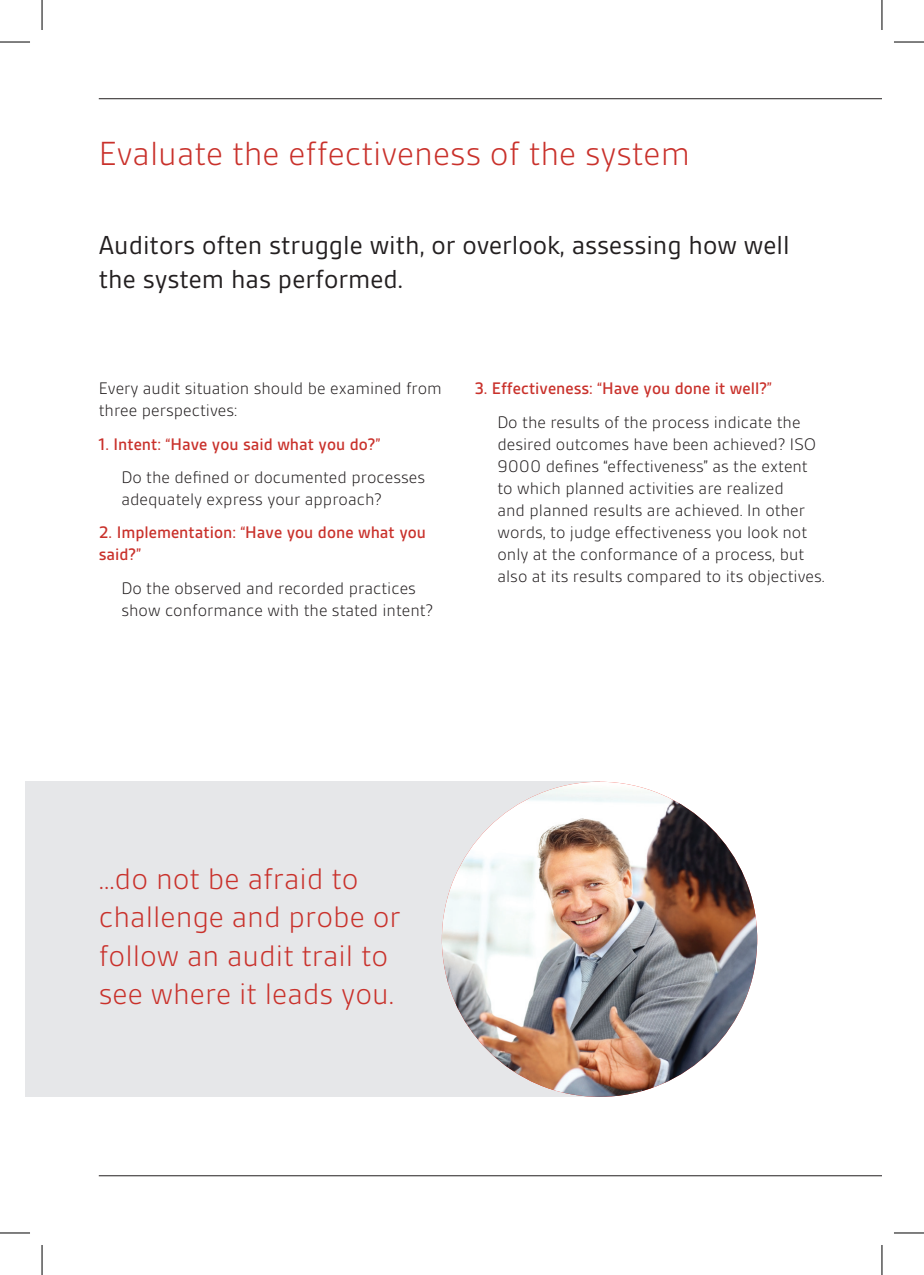
<style>
.page{position:relative;width:924px;height:1275px;background:#fff}
.page>*{position:absolute;margin:0;border:0;box-sizing:border-box;transform-origin:0 0}
.t1{font:300 36px "BSI Gesta";color:#c9312b}
.t2{font:300 32px/38.4px "BSI Gesta";color:#c9312b}
.t3{font:28px/33.6px "BSI Gesta";color:#231f20}
.t4{font:300 18px/22px "BSI Gesta";color:#231f20}
.t5{font:500 18px/22px "BSI Gesta";color:#c9312b}
</style>
<div class="page">
<hr style="left:99px;top:1175px;width:782px;height:1px;background:#231f20">
<hr style="left:99px;top:98px;width:782px;height:1px;background:#231f20">
<div style="left:25px;top:781px;width:574px;height:315px;background:#e6e7e9"></div>
<img style="left:441px;top:781px;width:315px;height:315px;border-radius:158px">
<hr style="left:0;top:42px;width:30px;height:1px;background:#000">
<hr style="left:893px;top:42px;width:30px;height:1px;background:#000">
<hr style="left:0;top:1232px;width:30px;height:1px;background:#000">
<hr style="left:893px;top:1232px;width:30px;height:1px;background:#000">
<hr style="left:42px;top:0;width:1px;height:30px;background:#000">
<hr style="left:42px;top:1245px;width:1px;height:30px;background:#000">
<hr style="left:881px;top:0;width:1px;height:30px;background:#000">
<hr style="left:881px;top:1245px;width:1px;height:30px;background:#000">
<h1 class="t1" style="left:99px;top:135px;width:592px">Evaluate the effectiveness of the system</h1>
<h3 class="t3" style="left:99px;top:229px;width:692px">Auditors often struggle with, or overlook, assessing how well the system has performed.</h3>
<p class="t4" style="left:99px;top:378px;width:344px">Every audit situation should be examined from three perspectives:</p>
<p class="t5" style="left:99px;top:433px;width:283px">1. Intent: “Have you said what you do?”</p>
<p class="t4" style="left:121px;top:466px;width:305px">Do the defined or documented processes adequately express your approach?</p>
<p class="t5" style="left:99px;top:521px;width:328px">2. Implementation: “Have you done what you said?”</p>
<p class="t4" style="left:121px;top:577px;width:313px">Do the observed and recorded practices show conformance with the stated intent?</p>
<p class="t5" style="left:474px;top:377px;width:299px">3. Effectiveness: “Have you done it well?”</p>
<p class="t4" style="left:497px;top:411px;width:329px">Do the results of the process indicate the desired outcomes have been achieved? ISO 9000 defines “effectiveness” as the extent to which planned activities are realized<br>and planned results are achieved. In other words, to judge effectiveness you look not only at the conformance of a process, but also at its results compared to its objectives.</p>
<h2 class="t2" style="left:99px;top:859px;width:303px">...do not be afraid to challenge and probe or follow an audit trail to see where it leads you.</h2>
</div>
